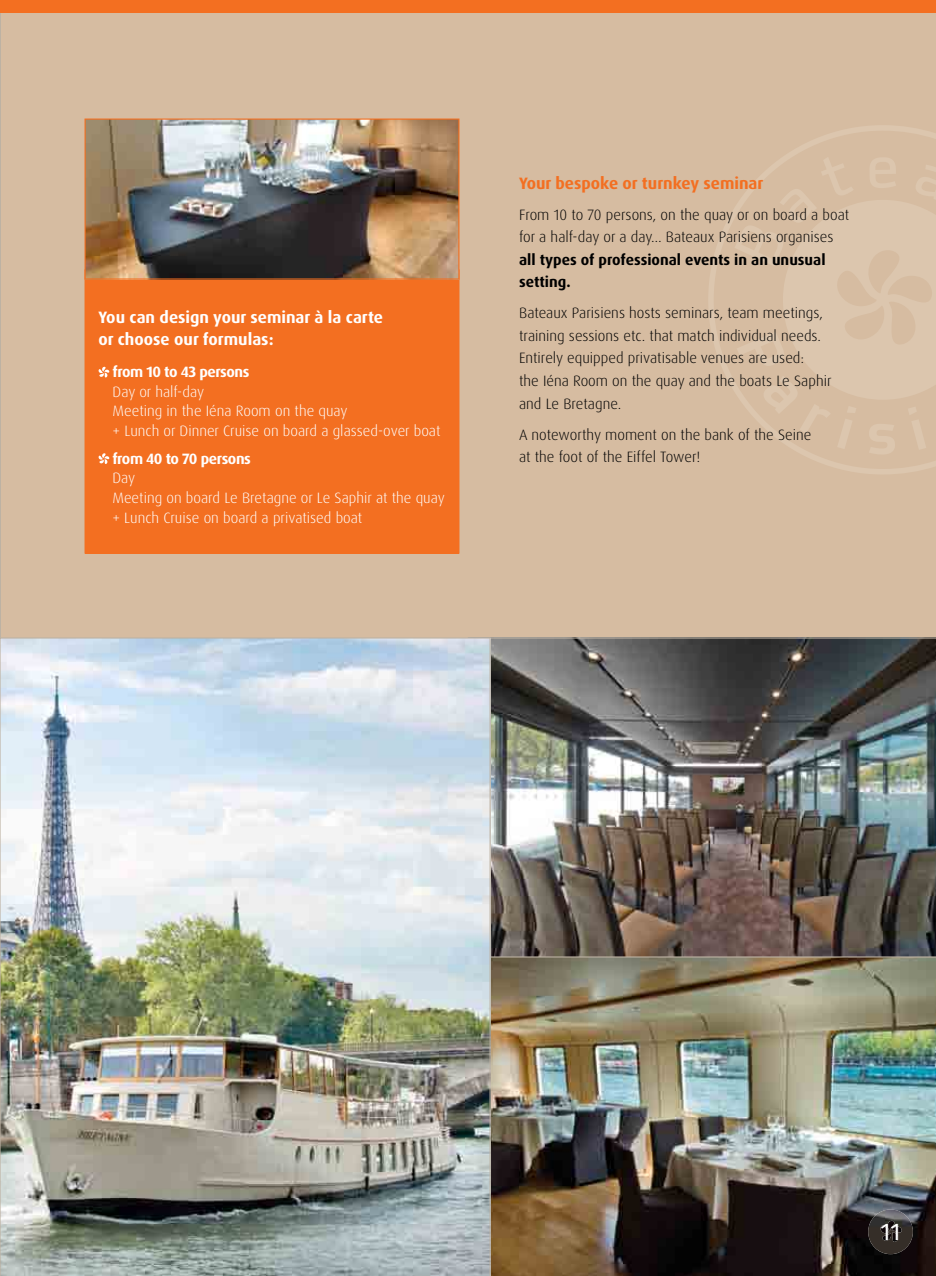
<style>
.page{position:relative;width:936px;height:1276px;background:#fff}
.page>*{position:absolute;margin:0;border:0;box-sizing:border-box;transform-origin:0 0}
.t1{font:22.5px "Utility Pro";color:#fff}
.t2{font:700 16.5px/22.5px "Dax OT";color:#fff}
.t3{font:700 16.5px "Dax OT";color:#f36f21}
.t4{font:300 15px/22.5px "Dax OT";color:#000}
.t5{font:300 15px/19.5px "Dax OT";color:#fff}
.t6{font:700 15px/22.5px "Dax OT";color:#000}
.t7{font:700 15px "Dax OT";letter-spacing:-.03em;color:#fff}
</style>
<div class="page">
<div style="left:0;top:0;width:935px;height:638px;background:#d6bca1"></div>
<hr style="left:0;top:0;width:1px;height:638px;background:#bdb2a3">
<div style="left:0;top:0;width:935px;height:13px;background:#f36f21"></div>
<img style="left:490px;top:957px;width:445px;height:319px">
<svg style="left:709px;top:125px;width:226px;height:349px"></svg>
<svg style="left:734px;top:157px;width:201px;height:297px"></svg>
<img style="left:868px;top:1209px;width:44px;height:45px">
<div style="left:84px;top:280px;width:375px;height:273px;background:#f36f21"></div>
<svg style="left:98px;top:366px;width:11px;height:12px"></svg>
<svg style="left:98px;top:453px;width:11px;height:11px"></svg>
<img style="left:84px;top:118px;width:375px;height:162px">
<img style="left:490px;top:637px;width:445px;height:320px">
<img style="left:0;top:637px;width:490px;height:639px">
<p class="t2" style="left:99px;top:306px;width:286px">You can design your seminar à la carte or choose our formulas:</p>
<p class="t7" style="left:113px;top:363px;width:138px">from 10 to 43 persons</p>
<p class="t5" style="left:113px;top:382px;width:329px">Day or half-day<br>Meeting in the Iéna Room on the quay<br>+ Lunch or Dinner Cruise on board a glassed-over boat</p>
<p class="t7" style="left:112px;top:449px;width:140px">from 40 to 70 persons</p>
<p class="t5" style="left:112px;top:469px;width:334px">Day<br>Meeting on board Le Bretagne or Le Saphir at the quay + Lunch Cruise on board a privatised boat</p>
<p class="t3" style="left:519px;top:173px;width:246px">Your bespoke or turnkey seminar</p>
<p class="t4" style="left:519px;top:204px;width:332px">From 10 to 70 persons, on the quay or on board a boat for a half-day or a day… Bateaux Parisiens organises</p>
<p class="t6" style="left:519px;top:249px;width:308px">all types of professional events in an unusual setting.</p>
<p class="t4" style="left:519px;top:302px;width:314px">Bateaux Parisiens hosts seminars, team meetings, training sessions etc. that match individual needs.<br>Entirely equipped privatisable venues are used:<br>the Iéna Room on the quay and the boats Le Saphir and Le Bretagne.</p>
<p class="t4" style="left:519px;top:423px;width:294px">A noteworthy moment on the bank of the Seine at the foot of the Eiffel Tower!</p>
<h1 class="t1" style="left:880px;top:1217px;width:21px">11</h1>
</div>
